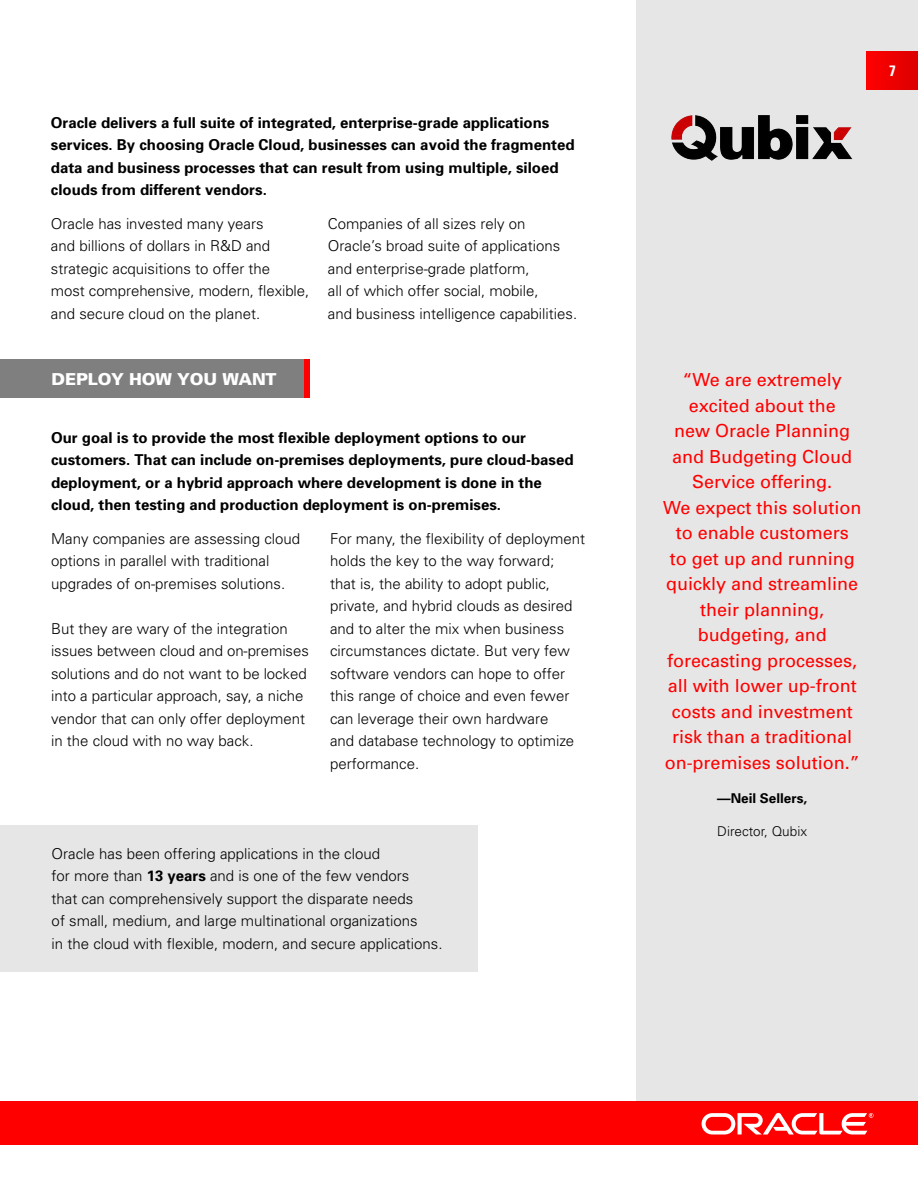
<style>
.page{position:relative;width:918px;height:1188px;background:#fff}
.page>*{position:absolute;margin:0;border:0;box-sizing:border-box;transform-origin:0 0}
.t1{font:18px/25.5px "Univers";color:#f00;text-align:center}
.t2{font:900 16.5px "Univers";letter-spacing:-.01em;color:#fff}
.t3{font:300 15px/22.5px "Univers";color:#000}
.t4{font:700 15px/22.5px "Univers";color:#000}
.t5{font:700 condensed 15px "Univers";color:#fff}
.t6{font:300 13.5px "Univers";color:#000}
.t7{font:700 13.5px "Univers";color:#000}
.s1{font-weight:700}
</style>
<div class="page">
<div style="left:0;top:1102px;width:918px;height:43px;background:#f00"></div>
<svg style="left:702px;top:1113px;width:172px;height:22px"></svg>
<div style="left:0;top:825px;width:478px;height:146px;background:#e6e6e6"></div>
<div style="left:0;top:360px;width:304px;height:38px;background:#7f7f7f"></div>
<div style="left:304px;top:360px;width:5px;height:38px;background:#f00"></div>
<div style="left:636px;top:0;width:282px;height:1102px;background:#e6e6e6"></div>
<img style="left:671px;top:115px;width:182px;height:46px">
<div style="left:867px;top:51px;width:51px;height:39px;background:linear-gradient(to right,#f00,#db0000)"></div>
<p class="t4" style="left:51px;top:111px;width:525px">Oracle delivers a full suite of integrated, enterprise-grade applications services. By choosing Oracle Cloud, businesses can avoid the fragmented data and business processes that can result from using multiple, siloed clouds from different vendors.</p>
<p class="t3" style="left:51px;top:212px;width:260px">Oracle has invested many years<br>and billions of dollars in R&amp;D and strategic acquisitions to offer the<br>most comprehensive, modern, flexible, and secure cloud on the planet.</p>
<p class="t3" style="left:328px;top:212px;width:251px">Companies of all sizes rely on Oracle’s broad suite of applications and enterprise-grade platform,<br>all of which offer social, mobile,<br>and business intelligence capabilities.</p>
<p class="t2" style="left:52px;top:369px;width:226px">DEPLOY HOW YOU WANT</p>
<p class="t1" style="left:663px;top:367px;width:200px">“We are extremely excited about the<br>new Oracle Planning and Budgeting Cloud<br>Service offering.<br>We expect this solution to enable customers<br>to get up and running quickly and streamline their planning, budgeting, and forecasting processes, all with lower up-front costs and investment risk than a traditional on-premises solution.”</p>
<p class="t7" style="left:717px;top:790px;width:92px">—Neil Sellers,</p>
<p class="t6" style="left:717px;top:823px;width:91px">Director, Qubix</p>
<p class="t4" style="left:51px;top:426px;width:524px">Our goal is to provide the most flexible deployment options to our customers. That can include on-premises deployments, pure cloud-based deployment, or a hybrid approach where development is done in the cloud, then testing and production deployment is on-premises.</p>
<p class="t3" style="left:51px;top:527px;width:251px">Many companies are assessing cloud options in parallel with traditional upgrades of on-premises solutions.</p>
<p class="t3" style="left:51px;top:617px;width:259px">But they are wary of the integration issues between cloud and on-premises solutions and do not want to be locked into a particular approach, say, a niche vendor that can only offer deployment in the cloud with no way back.</p>
<p class="t3" style="left:330px;top:527px;width:257px">For many, the flexibility of deployment holds the key to the way forward;<br>that is, the ability to adopt public, private, and hybrid clouds as desired and to alter the mix when business circumstances dictate. But very few software vendors can hope to offer this range of choice and even fewer can leverage their own hardware<br>and database technology to optimize performance.</p>
<p class="t3" style="left:52px;top:842px;width:392px">Oracle has been offering applications in the cloud<br>for more than <span class="s1">13 years</span> and is one of the few vendors<br>that can comprehensively support the disparate needs<br>of small, medium, and large multinational organizations<br>in the cloud with flexible, modern, and secure applications.</p>
<p class="t5" style="left:889px;top:62px;width:8px">7</p>
</div>
